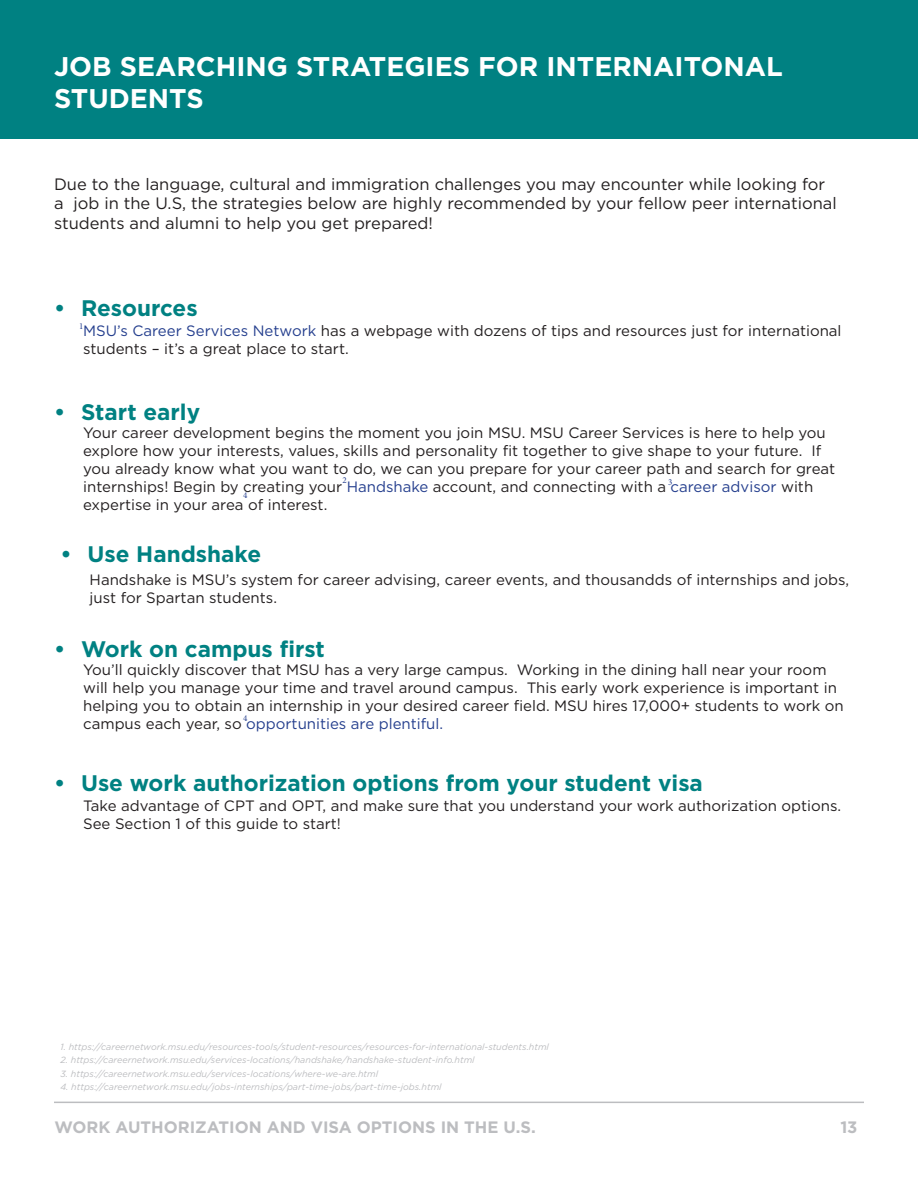
<style>
.page{position:relative;width:918px;height:1188px;background:#fff}
.page>*{position:absolute;margin:0;border:0;box-sizing:border-box;transform-origin:0 0}
.t1{font:700 27px/32.4px "Gotham";color:#fff}
.t2{font:700 22.5px "Gotham";color:#008182}
.t3{font:16.5px/19.8px "Gotham";color:#231f20}
.t4{font:700 16.5px "Gotham";color:#bcbdc0}
.t5{font:15px/18px "Gotham";color:#231f20}
.t6{font:italic 9px "Gotham";color:#bcbdc0}
.t7{font:9px "Minion Pro";color:#253f8e}
.s1{color:#253f8e}
</style>
<div class="page">
<div style="left:0;top:0;width:918px;height:138px;background:#008182"></div>
<hr style="left:54px;top:1102px;width:810px;height:1px;background:#bcbdc0">
<h1 class="t1" style="left:54px;top:50px;width:730px">JOB SEARCHING STRATEGIES FOR INTERNAITONAL<br>STUDENTS</h1>
<p class="t3" style="left:54px;top:174px;width:784px">Due to the language, cultural and immigration challenges you may encounter while looking for a job in the U.S, the strategies below are highly recommended by your fellow peer international students and alumni to help you get prepared!</p>
<h2 class="t2" style="left:54px;top:293px;width:145px">• Resources</h2>
<p class="t5" style="left:83px;top:321px;width:760px"><span class="s1">MSU’s Career Services Network</span> has a webpage with dozens of tips and resources just for international students – it’s a great place to start.</p>
<p class="t7" style="left:79px;top:320px;width:6px">1</p>
<h2 class="t2" style="left:54px;top:397px;width:148px">• Start early</h2>
<p class="t5" style="left:83px;top:424px;width:754px">Your career development begins the moment you join MSU. MSU Career Services is here to help you explore how your interests, values, skills and personality fit together to give shape to your future. If you already know what you want to do, we can you prepare for your career path and search for great internships! Begin by creating your <span class="s1">Handshake</span> account, and connecting with a <span class="s1">career advisor</span> with expertise in your area of interest.</p>
<p class="t7" style="left:342px;top:474px;width:6px">2</p>
<p class="t7" style="left:668px;top:476px;width:6px">3</p>
<p class="t7" style="left:243px;top:489px;width:6px">4</p>
<h2 class="t2" style="left:60px;top:540px;width:202px">• Use Handshake</h2>
<p class="t5" style="left:90px;top:570px;width:761px">Handshake is MSU’s system for career advising, career events, and thousandds of internships and jobs, just for Spartan students.</p>
<h2 class="t2" style="left:54px;top:634px;width:272px">• Work on campus first</h2>
<p class="t5" style="left:83px;top:661px;width:762px">You’ll quickly discover that MSU has a very large campus. Working in the dining hall near your room will help you manage your time and travel around campus. This early work experience is important in helping you to obtain an internship in your desired career field. MSU hires 17,000+ students to work on campus each year, so <span class="s1">opportunities are plentiful.</span></p>
<p class="t7" style="left:243px;top:712px;width:6px">4</p>
<h2 class="t2" style="left:54px;top:768px;width:650px">• Use work authorization options from your student visa</h2>
<p class="t5" style="left:83px;top:796px;width:760px">Take advantage of CPT and OPT, and make sure that you understand your work authorization options.<br>See Section 1 of this guide to start!</p>
<p class="t6" style="left:60px;top:1041px;width:490px">1. https://careernetwork.msu.edu/resources-tools/student-resources/resources-for-international-students.html</p>
<p class="t6" style="left:60px;top:1054px;width:416px">2. https://careernetwork.msu.edu/services-locations/handshake/handshake-student-info.html</p>
<p class="t6" style="left:60px;top:1068px;width:319px">3. https://careernetwork.msu.edu/services-locations/where-we-are.html</p>
<p class="t6" style="left:60px;top:1082px;width:383px">4. https://careernetwork.msu.edu/jobs-internships/part-time-jobs/part-time-jobs.html</p>
<p class="t4" style="left:55px;top:1116px;width:483px">WORK AUTHORIZATION AND VISA OPTIONS IN THE U.S.</p>
<p class="t4" style="left:840px;top:1116px;width:19px">13</p>
</div>
